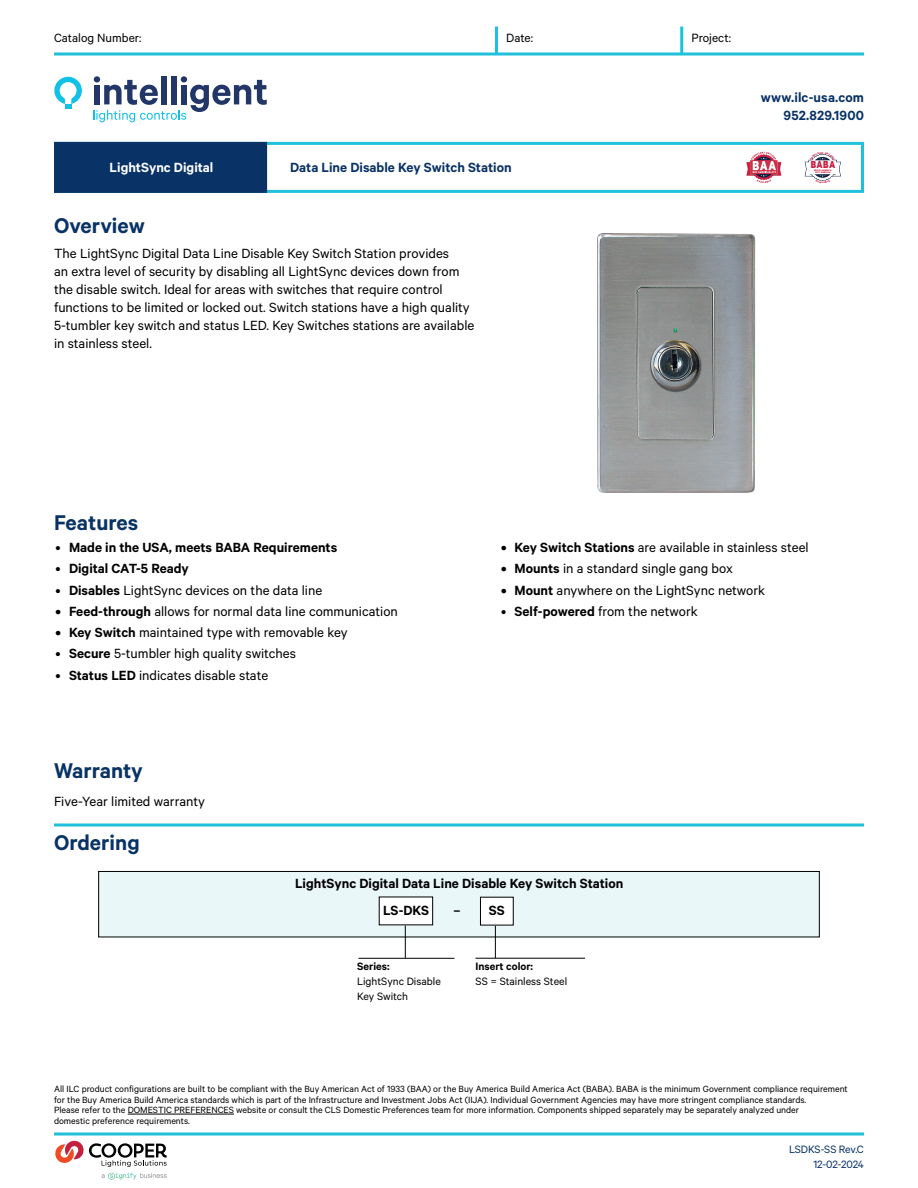
<style>
.page{position:relative;width:918px;height:1188px;background:#fff}
.page>*{position:absolute;margin:0;border:0;box-sizing:border-box;transform-origin:0 0}
.ILC_Body_Header_-_SPEC{font:600 24px "Calibre";color:#093266}
.ILC_Body_Copy_-_SPEC{font:15px/18px "Calibre";color:#000}
.ILC_Body_Copy_-_SPEC-2{font:600 15px "Calibre";color:#000}
.ILC_Product_Name{font:600 15px/18px "Calibre";color:#093266;text-align:right}
.ILC_Product_Name-2{font:600 15px "Calibre";color:#fff}
.ILC_order{font:600 15px "Calibre";color:#000}
.t1{font:13.5px "Calibre";color:#000}
.ILC_order_description{font:12px/15px "Calibre";color:#000}
.t2{font:12px/15px "Calibre";letter-spacing:-.015em;color:#093266;text-align:right}
.ILC_callout-disclaimer{font:10.2px/10.5px "Calibre";color:#000}
.t3{font:900 10.05px "Montserrat";color:#cc2044;scale:.69 1}
.t4{font:900 2.1px/2.2px "Montserrat";letter-spacing:.1em;color:#cc2044;text-align:center;scale:.81 1}
.s1{font-weight:400}
.s2{font-weight:600}
</style>
<div class="page">
<svg style="left:54px;top:1132px;width:810px;height:4px;background:#56cfe3"></svg>
<div style="left:54px;top:142px;width:810px;height:51px;border:3px solid #1fc0db"></div>
<div style="left:54px;top:142px;width:213px;height:51px;background:#093266;border:3px solid #093266"></div>
<svg style="left:54px;top:52px;width:810px;height:4px;background:#56cfe3"></svg>
<hr style="left:495px;top:27px;width:3px;height:27px;background:#1fc0db">
<hr style="left:680px;top:27px;width:3px;height:27px;background:#1fc0db">
<hr style="left:54px;top:824px;width:810px;height:2px;background:#1fc0db">
<div style="left:99px;top:871px;width:720px;height:66px;background:#eaf7f9"></div>
<div style="left:98px;top:871px;width:722px;height:66px;border:1px solid #000"></div>
<img style="left:597px;top:233px;width:159px;height:260px">
<div style="left:379px;top:897px;width:54px;height:28px;background:#fff"></div>
<div style="left:480px;top:897px;width:33px;height:28px;background:#fff"></div>
<div style="left:480px;top:897px;width:34px;height:28px;border:1px solid #000"></div>
<hr style="left:358px;top:958px;width:96px;height:1px;background:#000">
<hr style="left:405px;top:926px;width:1px;height:32px;background:#000">
<hr style="left:475px;top:958px;width:110px;height:1px;background:#000">
<hr style="left:495px;top:926px;width:1px;height:32px;background:#000">
<svg style="left:55px;top:1140px;width:112px;height:27px"></svg>
<svg style="left:102px;top:1173px;width:65px;height:7px"></svg>
<svg style="left:54px;top:77px;width:28px;height:32px"></svg>
<svg style="left:93px;top:76px;width:174px;height:46px"></svg>
<svg style="left:746px;top:152px;width:35px;height:31px"></svg>
<hr style="left:128px;top:1114px;width:106px;height:1px;background:#000">
<svg style="left:805px;top:153px;width:36px;height:28px"></svg>
<p class="t1" style="left:54px;top:30px;width:89px">Catalog Number:</p>
<p class="t1" style="left:506px;top:30px;width:28px">Date:</p>
<p class="t1" style="left:691px;top:30px;width:41px">Project:</p>
<p class="ILC_Product_Name-2" style="left:110px;top:159px;width:105px">LightSync Digital</p>
<p class="ILC_Product_Name" style="left:290px;top:158px;width:223px">Data Line Disable Key Switch Station</p>
<p class="ILC_Body_Header_-_SPEC" style="left:54px;top:211px;width:92px">Overview</p>
<p class="ILC_Body_Copy_-_SPEC" style="left:54px;top:244px;width:422px">The LightSync Digital Data Line Disable Key Switch Station provides<br>an extra level of security by disabling all LightSync devices down from the disable switch. Ideal for areas with switches that require control functions to be limited or locked out. Switch stations have a high quality 5-tumbler key switch and status LED. Key Switches stations are available in stainless steel.</p>
<p class="ILC_Product_Name" style="left:761px;top:88px;width:105px">www.ilc-usa.com<br>952.829.1900</p>
<p class="t3" style="left:811px;top:157px;width:37px">BABA</p>
<p class="t4" style="left:814px;top:169px;width:23px">BUILD AMERICA<br>BUY AMERICA</p>
<p class="ILC_Body_Header_-_SPEC" style="left:54px;top:508px;width:86px">Features</p>
<p class="ILC_Body_Copy_-_SPEC-2" style="left:56px;top:539px;width:283px"><span class="s1">•</span> Made in the USA, meets BABA Requirements</p>
<p class="ILC_Body_Copy_-_SPEC-2" style="left:56px;top:560px;width:135px"><span class="s1">•</span> Digital CAT-5 Ready</p>
<p class="ILC_Body_Copy_-_SPEC" style="left:56px;top:580px;width:268px">• <span class="s2">Disables</span> LightSync devices on the data line</p>
<p class="ILC_Body_Copy_-_SPEC" style="left:56px;top:602px;width:344px"><span class="s2">• Feed-through</span> allows for normal data line communication</p>
<p class="ILC_Body_Copy_-_SPEC" style="left:56px;top:623px;width:294px"><span class="s2">• Key Switch</span> maintained type with removable key</p>
<p class="ILC_Body_Copy_-_SPEC" style="left:56px;top:644px;width:242px">• <span class="s2">Secure</span> 5-tumbler high quality switches</p>
<p class="ILC_Body_Copy_-_SPEC" style="left:56px;top:665px;width:214px">• <span class="s2">Status LED</span> indicates disable state</p>
<p class="ILC_Body_Header_-_SPEC" style="left:54px;top:756px;width:91px">Warranty</p>
<p class="ILC_Body_Copy_-_SPEC" style="left:54px;top:791px;width:152px">Five-Year limited warranty</p>
<p class="ILC_Body_Header_-_SPEC" style="left:54px;top:829px;width:87px">Ordering</p>
<p class="ILC_Body_Copy_-_SPEC" style="left:501px;top:538px;width:309px"><span class="s2">• Key Switch Stations</span> are available in stainless steel</p>
<p class="ILC_Body_Copy_-_SPEC" style="left:501px;top:559px;width:233px"><span class="s2">• Mounts</span> in a standard single gang box</p>
<p class="ILC_Body_Copy_-_SPEC" style="left:501px;top:580px;width:266px"><span class="s2">• Mount</span> anywhere on the LightSync network</p>
<p class="ILC_Body_Copy_-_SPEC" style="left:501px;top:602px;width:198px">• <span class="s2">Self-powered</span> from the network</p>
<p class="ILC_Body_Copy_-_SPEC-2" style="left:295px;top:874px;width:330px">LightSync Digital Data Line Disable Key Switch Station</p>
<p class="ILC_Body_Copy_-_SPEC-2" style="left:453px;top:901px;width:9px">–</p>
<p class="ILC_order" style="left:383px;top:901px;width:48px">LS-DKS</p>
<p class="ILC_order" style="left:489px;top:901px;width:17px">SS</p>
<p class="ILC_order_description" style="left:357px;top:958px;width:85px"><span class="s2">Series:<br></span>LightSync Disable<br>Key Switch</p>
<p class="ILC_order_description" style="left:476px;top:958px;width:93px"><span class="s2">Insert color:<br></span>SS = Stainless Steel</p>
<p class="ILC_callout-disclaimer" style="left:54px;top:1084px;width:795px">All ILC product configurations are built to be compliant with the Buy American Act of 1933 (BAA) or the Buy America Build America Act (BABA). BABA is the minimum Government compliance requirement for the Buy America Build America standards which is part of the Infrastructure and Investment Jobs Act (IIJA). Individual Government Agencies may have more stringent compliance standards.<br>Please refer to the DOMESTIC PREFERENCES website or consult the CLS Domestic Preferences team for more information. Components shipped separately may be separately analyzed under<br>domestic preference requirements.</p>
<p class="t2" style="left:789px;top:1141px;width:76px">LSDKS-SS Rev.C<br>12-02-2024</p>
</div>
